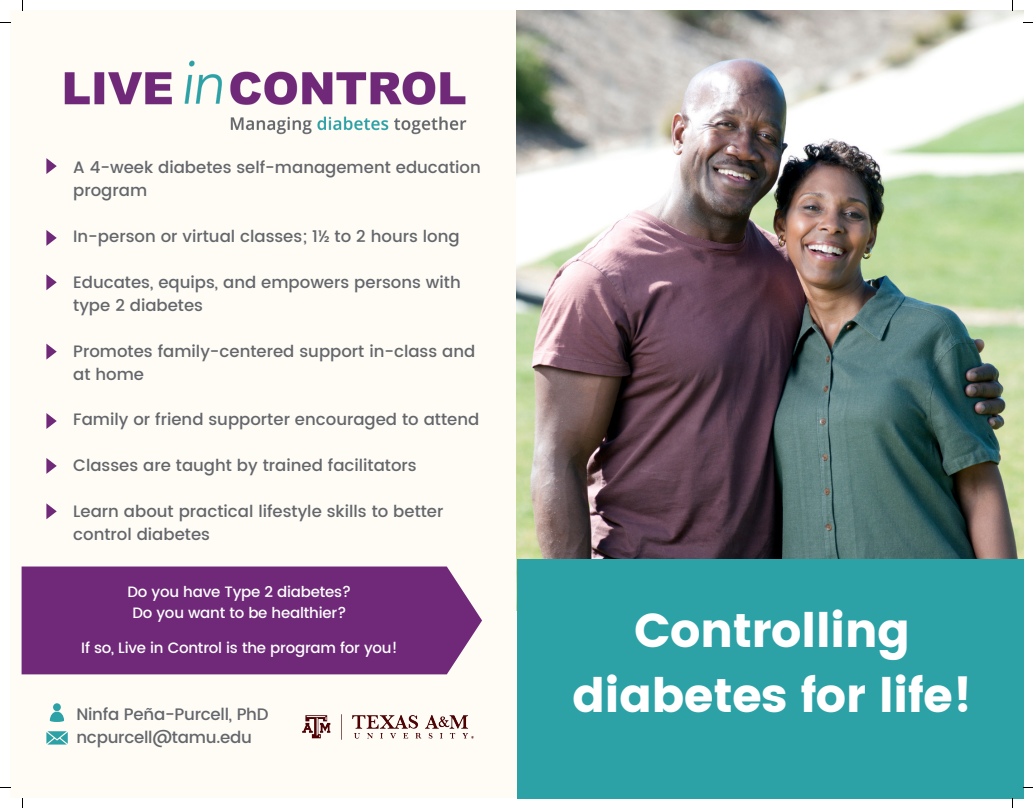
<style>
.page{position:relative;width:1033px;height:808px;background:#fff}
.page>*{position:absolute;margin:0;border:0;box-sizing:border-box;transform-origin:0 0}
.t1{font:47.38px/65.1px "Poppins";letter-spacing:-.015em;color:#fff;text-align:center}
.t2{font:500 16.62px "Poppins";letter-spacing:-.015em;color:#63666b}
.t3{font:500 16.5px/22.9px "Poppins";color:#63666b}
.t4{font:500 15px "Poppins";letter-spacing:-.015em;color:#fff}
</style>
<div class="page">
<div style="left:10px;top:10px;width:1013px;height:788px;background:#fffcf6"></div>
<img style="left:517px;top:10px;width:506px;height:549px">
<img style="left:64px;top:60px;width:403px;height:75px">
<div style="left:517px;top:559px;width:506px;height:239px;background:#2ca2a7"></div>
<svg style="left:46px;top:503px;width:11px;height:16px"></svg>
<svg style="left:46px;top:458px;width:11px;height:16px"></svg>
<svg style="left:46px;top:343px;width:11px;height:16px"></svg>
<svg style="left:46px;top:158px;width:11px;height:16px"></svg>
<svg style="left:46px;top:413px;width:11px;height:16px"></svg>
<svg style="left:46px;top:274px;width:11px;height:16px"></svg>
<svg style="left:46px;top:230px;width:11px;height:16px"></svg>
<div style="left:22px;top:566px;width:460px;height:108px;background:#6f2978"></div>
<svg style="left:50px;top:703px;width:14px;height:19px"></svg>
<svg style="left:46px;top:731px;width:22px;height:13px"></svg>
<img style="left:302px;top:714px;width:172px;height:26px">
<p class="t3" style="left:73px;top:156px;width:409px">A 4-week diabetes self-management education program</p>
<p class="t3" style="left:73px;top:225px;width:388px">In-person or virtual classes; 1½ to 2 hours long</p>
<p class="t3" style="left:73px;top:270px;width:389px">Educates, equips, and empowers persons with type 2 diabetes</p>
<p class="t3" style="left:73px;top:339px;width:403px">Promotes family-centered support in-class and at home</p>
<p class="t3" style="left:73px;top:408px;width:407px">Family or friend supporter encouraged to attend</p>
<p class="t3" style="left:73px;top:454px;width:345px">Classes are taught by trained facilitators</p>
<p class="t3" style="left:73px;top:500px;width:372px">Learn about practical lifestyle skills to better control diabetes</p>
<p class="t4" style="left:127px;top:583px;width:225px">Do you have Type 2 diabetes?</p>
<p class="t4" style="left:132px;top:603px;width:216px">Do you want to be healthier?</p>
<p class="t4" style="left:81px;top:639px;width:318px">If so, Live in Control is the program for you!</p>
<p class="t2" style="left:76px;top:704px;width:194px">Ninfa Peña-Purcell, PhD</p>
<p class="t2" style="left:76px;top:727px;width:177px">ncpurcell@tamu.edu</p>
<p class="t1" style="left:572px;top:598px;width:402px">Controlling diabetes for life!</p>
</div>
